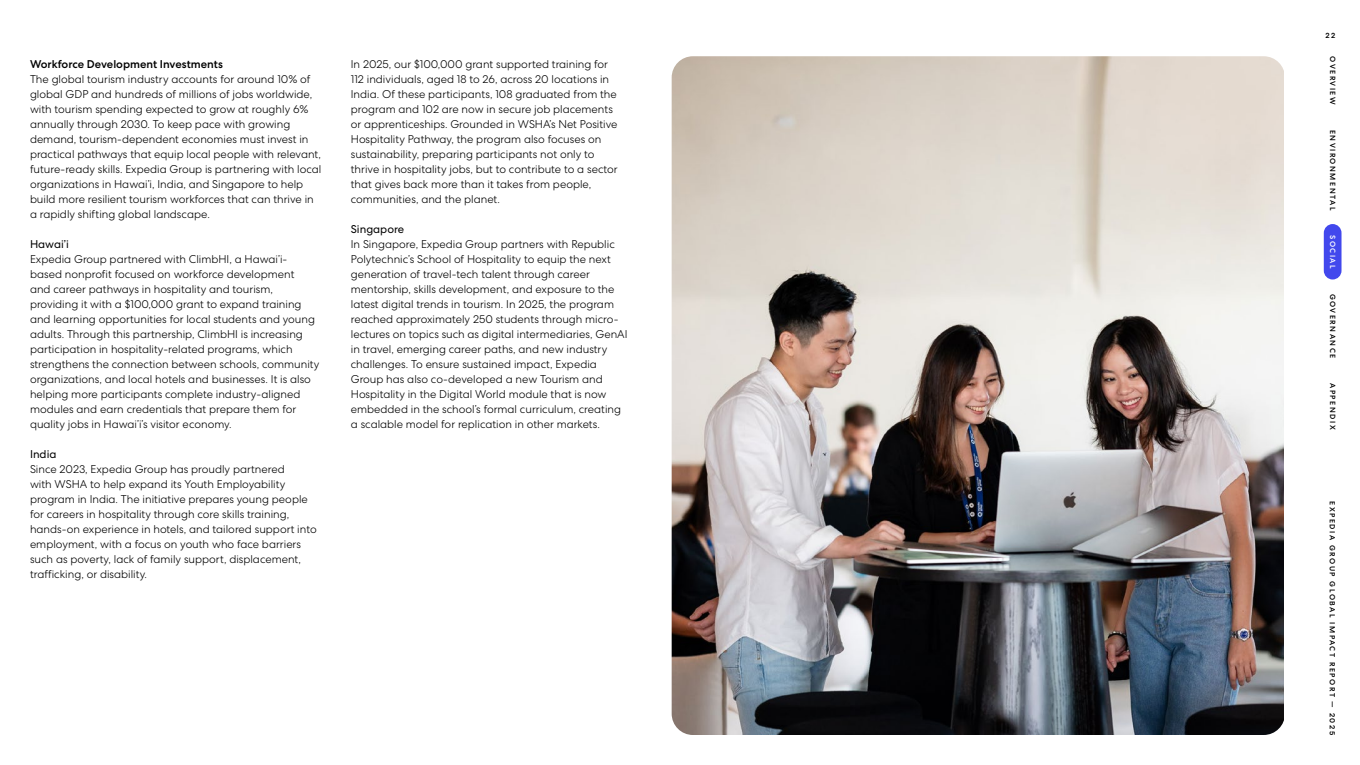
<style>
.page{position:relative;width:1360px;height:765px;background:#fff}
.page>*{position:absolute;margin:0;border:0;box-sizing:border-box;transform-origin:0 0}
.Body_copy{font:300 11.25px/15px "Centra No 2";color:#000}
.t1{font:500 11.25px "Centra No 2";color:#000}
.t2{font:11.25px "Centra No 2";color:#000}
.t3{font:500 7.5px "Centra No 2";letter-spacing:.2em;color:#000}
.t4{font:500 7.5px "Centra No 2";letter-spacing:.2em;color:#fff}
</style>
<div class="page">
<img style="left:672px;top:56px;width:612px;height:679px">
<div style="left:1324px;top:224px;width:17px;height:56px;background:#4248ed;border-radius:9px"></div>
<h3 class="t1" style="left:30px;top:57px;width:194px">Workforce Development Investments</h3>
<p class="Body_copy" style="left:30px;top:71px;width:293px">The global tourism industry accounts for around 10% of global GDP and hundreds of millions of jobs worldwide, with tourism spending expected to grow at roughly 6% annually through 2030. To keep pace with growing demand, tourism-dependent economies must invest in practical pathways that equip local people with relevant, future-ready skills. Expedia Group is partnering with local organizations in Hawai’i, India, and Singapore to help build more resilient tourism workforces that can thrive in a rapidly shifting global landscape.</p>
<h4 class="t2" style="left:30px;top:237px;width:40px">Hawai’i</h4>
<p class="Body_copy" style="left:30px;top:251px;width:291px">Expedia Group partnered with ClimbHI, a Hawai’i&shy;based nonprofit focused on workforce development<br>and career pathways in hospitality and tourism, providing it with a $100,000 grant to expand training and learning opportunities for local students and young adults. Through this partnership, ClimbHI is increasing participation in hospitality-related programs, which strengthens the connection between schools, community organizations, and local hotels and businesses. It is also helping more participants complete industry-aligned modules and earn credentials that prepare them for quality jobs in Hawai’i’s visitor economy.</p>
<h4 class="t2" style="left:30px;top:447px;width:28px">India</h4>
<p class="Body_copy" style="left:30px;top:461px;width:288px">Since 2023, Expedia Group has proudly partnered<br>with WSHA to help expand its Youth Employability program in India. The initiative prepares young people for careers in hospitality through core skills training, hands-on experience in hotels, and tailored support into employment, with a focus on youth who face barriers such as poverty, lack of family support, displacement, trafficking, or disability.</p>
<p class="Body_copy" style="left:351px;top:56px;width:269px">In 2025, our $100,000 grant supported training for 112 individuals, aged 18 to 26, across 20 locations in India. Of these participants, 108 graduated from the program and 102 are now in secure job placements or apprenticeships. Grounded in WSHA’s Net Positive Hospitality Pathway, the program also focuses on sustainability, preparing participants not only to thrive in hospitality jobs, but to contribute to a sector that gives back more than it takes from people, communities, and the planet.</p>
<h4 class="t2" style="left:351px;top:222px;width:55px">Singapore</h4>
<p class="Body_copy" style="left:351px;top:236px;width:278px">In Singapore, Expedia Group partners with Republic Polytechnic’s School of Hospitality to equip the next generation of travel-tech talent through career mentorship, skills development, and exposure to the latest digital trends in tourism. In 2025, the program reached approximately 250 students through micro&shy;lectures on topics such as digital intermediaries, GenAI in travel, emerging career paths, and new industry challenges. To ensure sustained impact, Expedia Group has also co-developed a new Tourism and Hospitality in the Digital World module that is now embedded in the school’s formal curriculum, creating a scalable model for replication in other markets.</p>
<p class="t3" style="left:1325px;top:31px;width:11px">22</p>
<p class="t3" style="left:1337px;top:56px;width:50px;rotate:90deg">OVERVIEW</p>
<p class="t3" style="left:1337px;top:130px;width:82px;rotate:90deg">ENVIRONMENTAL</p>
<p class="t4" style="left:1337px;top:235px;width:35px;rotate:90deg">SOCIAL</p>
<p class="t3" style="left:1337px;top:294px;width:66px;rotate:90deg">GOVERNANCE</p>
<p class="t3" style="left:1337px;top:383px;width:48px;rotate:90deg">APPENDIX</p>
<p class="t3" style="left:1337px;top:501px;width:235px;rotate:90deg">EXPEDIA GROUP GLOBAL IMPACT REPORT — 2025</p>
</div>
